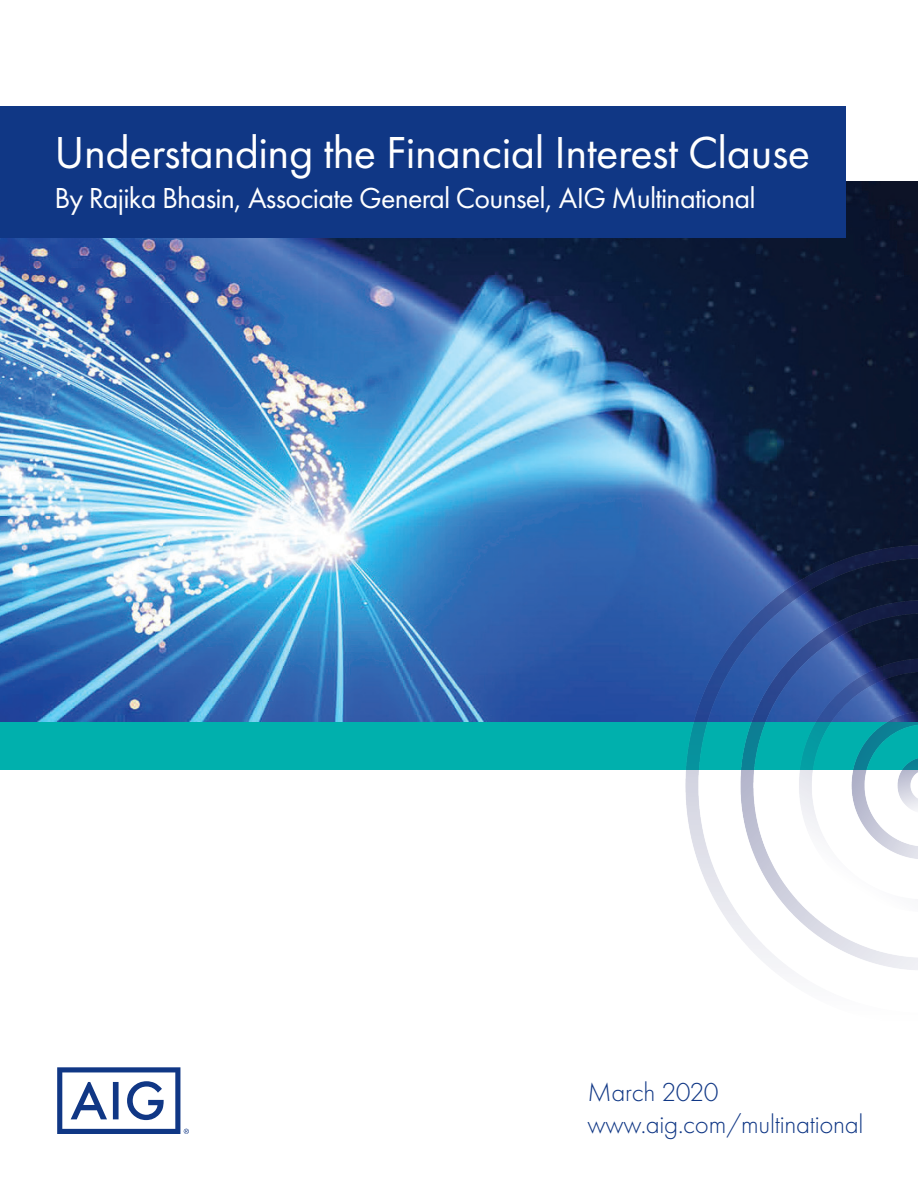
<style>
.page{position:relative;width:918px;height:1188px;background:#fff}
.page>*{position:absolute;margin:0;border:0;box-sizing:border-box;transform-origin:0 0}
.t1{font:46.5px "Futura PT";letter-spacing:-.01em;color:#fff}
.t2{font:30px "Futura PT";letter-spacing:-.025em;color:#fff}
.t3{font:300 27px/32.4px "Futura PT";letter-spacing:-.01em;color:#103785}
</style>
<div class="page">
<img style="left:0;top:181px;width:918px;height:540px">
<div style="left:0;top:722px;width:918px;height:48px;background:#00b0ad"></div>
<svg style="left:57px;top:1067px;width:132px;height:67px"></svg>
<div style="left:0;top:106px;width:846px;height:132px;background:#103785"></div>
<img style="left:653px;top:523px;width:265px;height:447px">
<h1 class="t1" style="left:55px;top:125px;width:757px">Understanding the Financial Interest Clause</h1>
<p class="t2" style="left:55px;top:180px;width:703px">By Rajika Bhasin, Associate General Counsel, AIG Multinational</p>
<p class="t3" style="left:588px;top:1076px;width:277px">March 2020 www.aig.com/multinational</p>
</div>
